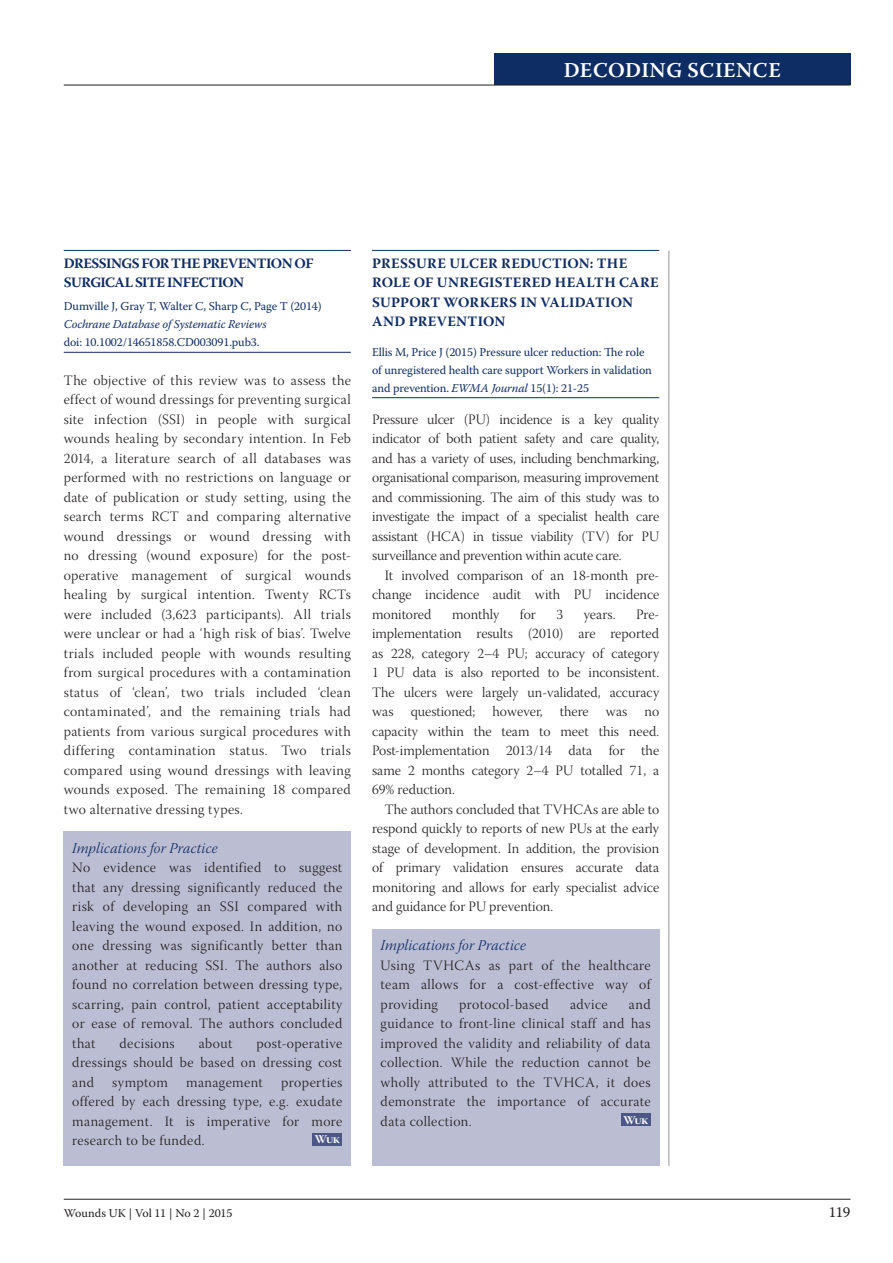
<style>
.page{position:relative;width:893px;height:1263px;background:#fff}
.page>*{position:absolute;margin:0;border:0;box-sizing:border-box;transform-origin:0 0}
.t1{font:600 21px "Warnock Pro";letter-spacing:.03em;color:#fff}
.t2{font:15px "Warnock Pro Light It Subh";letter-spacing:.015em;color:#0f2d65}
.t3{font:15px "Warnock Pro";color:#231f20}
.t4{font:14.25px/19.5px "Warnock Pro Light Subh";letter-spacing:.02em;color:#231f20;text-align:justify}
.t5{font:700 14.25px/19.5px "Warnock Pro";letter-spacing:.005em;color:#0f2d65}
.t6{font:700 14.25px/19.5px "Warnock Pro";letter-spacing:-.035em;color:#0f2d65}
.t7{font:14.25px "Warnock Pro Light Subh";color:#231f20}
.t8{font:12px/18px "Warnock Pro";letter-spacing:-.01em;color:#0f2d65}
.t9{font:italic 12px "Warnock Pro";letter-spacing:-.01em;color:#0f2d65}
.t10{font:12px "Warnock Pro";letter-spacing:-.005em;color:#231f20}
.t11{font:12px "Warnock Pro Bold Subh";letter-spacing:-.075em;color:#fff}
.s1{font-style:italic}
</style>
<div class="page">
<hr style="left:64px;top:1199px;width:786px;height:1px;background:#231f20">
<div style="left:494px;top:54px;width:356px;height:31px;background:#0f2d65"></div>
<hr style="left:64px;top:85px;width:786px;height:1px;background:#231f20">
<hr style="left:668px;top:251px;width:1px;height:915px;background:#939598">
<hr style="left:64px;top:250px;width:287px;height:1px;background:#0f2d65">
<hr style="left:64px;top:352px;width:287px;height:1px;background:#0f2d65">
<div style="left:64px;top:832px;width:287px;height:334px;background:#bbbdd3"></div>
<div style="left:313px;top:1132px;width:29px;height:13px;background:#4c5785"></div>
<hr style="left:372px;top:250px;width:287px;height:1px;background:#0f2d65">
<hr style="left:372px;top:397px;width:287px;height:1px;background:#0f2d65">
<div style="left:372px;top:929px;width:287px;height:237px;background:#bbbdd3"></div>
<div style="left:621px;top:1113px;width:30px;height:13px;background:#4c5785"></div>
<h1 class="t1" style="left:564px;top:58px;width:219px">DECODING SCIENCE</h1>
<p class="t6" style="left:64px;top:253px;width:251px">DRESSINGS FOR THE PREVENTION OF<br>SURGICAL SITE INFECTION</p>
<p class="t8" style="left:64px;top:296px;width:259px">Dumville J, Gray T, Walter C, Sharp C, Page T (2014)</p>
<p class="t9" style="left:64px;top:316px;width:204px">Cochrane Database of Systematic Reviews</p>
<p class="t8" style="left:64px;top:332px;width:197px">doi: 10.1002/14651858.CD003091.pub3.</p>
<p class="t4" style="left:64px;top:372px;width:289px">The objective of this review was to assess the effect of wound dressings for preventing surgical site infection (SSI) in people with surgical wounds healing by secondary intention. In Feb 2014, a literature search of all databases was performed with no restrictions on language or date of publication or study setting, using the search terms RCT and comparing alternative wound dressings or wound dressing with no dressing (wound exposure) for the post&shy;operative management of surgical wounds healing by surgical intention. Twenty RCTs were included (3,623 participants). All trials were unclear or had a ‘high risk of bias’. Twelve trials included people with wounds resulting from surgical procedures with a contamination status of ‘clean’, two trials included ‘clean contaminated’, and the remaining trials had patients from various surgical procedures with differing contamination status. Two trials compared using wound dressings with leaving wounds exposed. The remaining 18 compared two alternative dressing types.</p>
<p class="t2" style="left:72px;top:840px;width:147px">Implications for Practice</p>
<p class="t4" style="left:72px;top:860px;width:272px">No evidence was identified to suggest that any dressing significantly reduced the risk of developing an SSI compared with leaving the wound exposed. In addition, no one dressing was significantly better than another at reducing SSI. The authors also found no correlation between dressing type, scarring, pain control, patient acceptability or ease of removal. The authors concluded that</p>
<p class="t4" style="left:120px;top:1035px;width:57px">decisions</p>
<p class="t4" style="left:199px;top:1035px;width:35px">about</p>
<p class="t4" style="left:72px;top:1035px;width:272px;text-indent:184px">post-operative dressings should be based on dressing cost and</p>
<p class="t4" style="left:72px;top:1074px;width:272px;text-indent:209px">properties offered by each dressing type, e.g. exudate management. It is imperative for more research to be funded.</p>
<p class="t4" style="left:112px;top:1074px;width:57px">symptom</p>
<p class="t4" style="left:186px;top:1074px;width:78px">management</p>
<p class="t11" style="left:315px;top:1132px;width:26px">Wuk</p>
<p class="t5" style="left:372px;top:253px;width:288px">PRESSURE ULCER REDUCTION: THE<br>ROLE OF UNREGISTERED HEALTH CARE<br>SUPPORT WORKERS IN VALIDATION<br>AND PREVENTION</p>
<p class="t8" style="left:372px;top:343px;width:281px">Ellis M, Price J (2015) Pressure ulcer reduction: The role of unregistered health care support Workers in validation and prevention. <span class="s1">EWMA Journal</span> 15(1): 21-25</p>
<p class="t4" style="left:372px;top:411px;width:289px">Pressure ulcer (PU) incidence is a key quality indicator of both patient safety and care quality, and has a variety of uses, including benchmarking, organisational comparison, measuring improvement and commissioning. The aim of this study was to investigate the impact of a specialist health care assistant (HCA) in tissue viability (TV) for PU surveillance and prevention within acute care.</p>
<p class="t4" style="left:372px;top:567px;width:289px;text-indent:13px">It involved comparison of an 18-month pre&shy;change incidence audit with PU incidence monitored</p>
<p class="t7" style="left:452px;top:606px;width:49px">monthly</p>
<p class="t4" style="left:520px;top:606px;width:17px">for</p>
<p class="t4" style="left:556px;top:606px;width:8px">3</p>
<p class="t4" style="left:584px;top:606px;width:33px">years.</p>
<p class="t4" style="left:372px;top:606px;width:289px;text-indent:264px">Pre&shy;implementation results (2010) are reported as 228, category 2–4 PU; accuracy of category 1 PU data is also reported to be inconsistent.<br>The ulcers were largely un-validated, accuracy was questioned; however, there was no capacity within the team to meet this need.<br>Post-implementation 2013/14 data for the same 2 months category 2–4 PU totalled 71, a 69% reduction.</p>
<p class="t4" style="left:372px;top:801px;width:289px;text-indent:13px">The authors concluded that TVHCAs are able to respond quickly to reports of new PUs at the early stage of development. In addition, the provision of primary validation ensures accurate data monitoring and allows for early specialist advice and guidance for PU prevention.</p>
<p class="t2" style="left:381px;top:937px;width:147px">Implications for Practice</p>
<p class="t4" style="left:381px;top:957px;width:272px">Using TVHCAs as part of the healthcare team allows for a cost-effective way of providing</p>
<p class="t4" style="left:381px;top:996px;width:272px;text-indent:248px">and guidance to front-line clinical staff and has improved the validity and reliability of data collection. While the reduction cannot be wholly attributed to the TVHCA, it does demonstrate the importance of accurate data collection.</p>
<p class="t4" style="left:459px;top:996px;width:91px">protocol-based</p>
<p class="t4" style="left:570px;top:996px;width:39px">advice</p>
<p class="t11" style="left:623px;top:1113px;width:26px">Wuk</p>
<p class="t10" style="left:64px;top:1205px;width:170px">Wounds UK | Vol 11 | No 2 | 2015</p>
<p class="t3" style="left:829px;top:1203px;width:23px">119</p>
</div>
